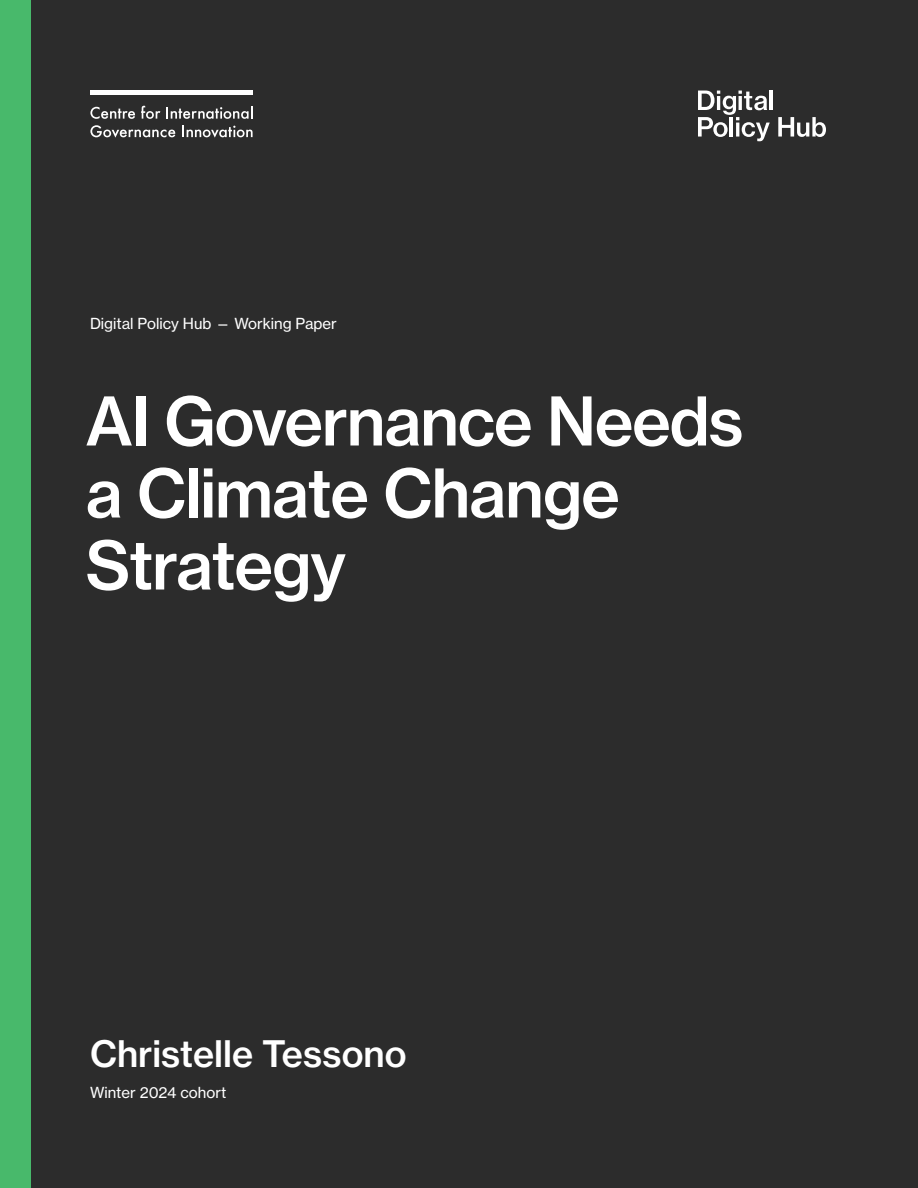
<style>
.page{position:relative;width:918px;height:1188px;background:#2c2c2c}
.page>*{position:absolute;margin:0;border:0;box-sizing:border-box;transform-origin:0 0}
.t1{font:66px/72px "N Haas Grotesk TX Pro 65 Md";letter-spacing:-.02em;color:#fff}
.t2{font:36px "N Haas Grotesk TX Pro 65 Md";color:#fff}
.t3{font:15px "N Haas Grotesk TX Pro 55 Rg";color:#fff}
</style>
<div class="page">
<div style="left:0;top:0;width:30px;height:1188px;background:#48b96b"></div>
<svg style="left:90px;top:107px;width:45px;height:12px"></svg>
<svg style="left:141px;top:106px;width:19px;height:13px"></svg>
<svg style="left:166px;top:106px;width:86px;height:13px"></svg>
<svg style="left:90px;top:125px;width:85px;height:13px"></svg>
<svg style="left:182px;top:126px;width:71px;height:12px"></svg>
<div style="left:90px;top:90px;width:163px;height:5px;background:#fff"></div>
<hr style="left:769px;top:91px;width:4px;height:19px;background:#fff">
<svg style="left:698px;top:91px;width:72px;height:50px"></svg>
<svg style="left:778px;top:117px;width:48px;height:20px"></svg>
<p class="t3" style="left:90px;top:314px;width:248px">Digital Policy Hub — Working Paper</p>
<h1 class="t1" style="left:86px;top:385px;width:660px">AI Governance Needs a Climate Change<br>Strategy</h1>
<h2 class="t2" style="left:90px;top:1031px;width:318px">Christelle Tessono</h2>
<p class="t3" style="left:90px;top:1083px;width:138px">Winter 2024 cohort</p>
</div>
